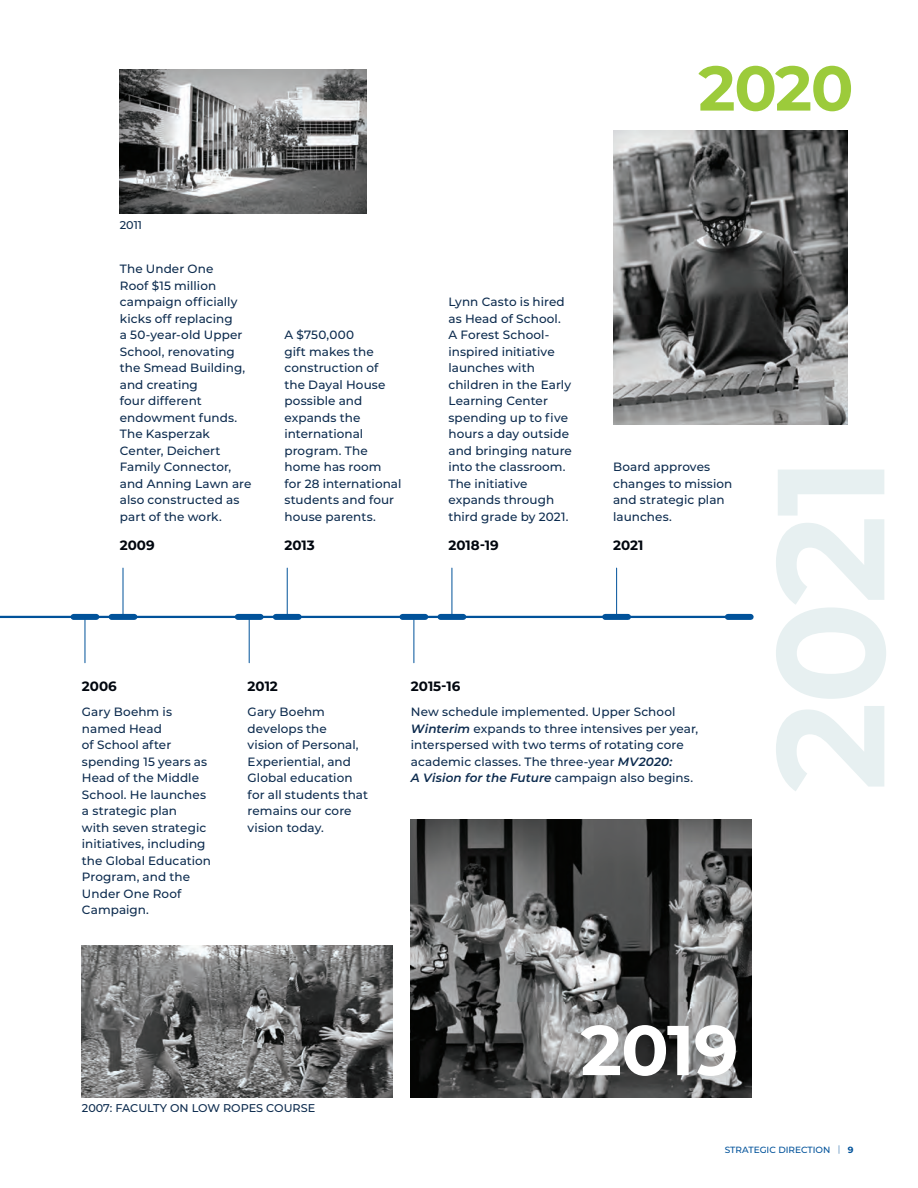
<style>
.page{position:relative;width:918px;height:1188px;background:#fff}
.page>*{position:absolute;margin:0;border:0;box-sizing:border-box;transform-origin:0 0}
.t1{font:700 152.25px "Montserrat";color:#e7f0f1}
.t2{font:700 70.35px "Montserrat";color:#fff}
.t3{font:700 63px "Montserrat";color:#9ccb3b}
.t4{font:700 13.5px "Montserrat";color:#01060e}
.t5{font:500 12px/16.5px "Montserrat";letter-spacing:.005em;color:#0c2b4e}
.t6{font:500 11.25px "Montserrat";letter-spacing:-.005em;color:#0c2b4e}
.t7{font:500 9px "Montserrat";color:#01529a}
.s1{font-weight:600;font-style:italic}
.s2{font-weight:300}
.s3{font-weight:700}
</style>
<div class="page">
<hr style="left:0;top:616px;width:739px;height:2px;background:#01529a">
<img style="left:613px;top:130px;width:235px;height:294px">
<div style="left:728px;top:614px;width:23px;height:6px;background:#01529a"></div>
<hr style="left:452px;top:568px;width:1px;height:49px;background:#01529a">
<hr style="left:616px;top:568px;width:1px;height:49px;background:#01529a">
<hr style="left:287px;top:568px;width:1px;height:49px;background:#01529a">
<hr style="left:123px;top:568px;width:1px;height:49px;background:#01529a">
<div style="left:276px;top:614px;width:23px;height:6px;background:#01529a"></div>
<div style="left:112px;top:614px;width:22px;height:6px;background:#01529a"></div>
<div style="left:441px;top:614px;width:22px;height:6px;background:#01529a"></div>
<div style="left:605px;top:614px;width:23px;height:6px;background:#01529a"></div>
<hr style="left:414px;top:617px;width:1px;height:46px;background:#01529a">
<hr style="left:249px;top:617px;width:1px;height:46px;background:#01529a">
<hr style="left:85px;top:617px;width:1px;height:46px;background:#01529a">
<div style="left:238px;top:614px;width:23px;height:6px;background:#01529a"></div>
<div style="left:74px;top:614px;width:22px;height:6px;background:#01529a"></div>
<div style="left:402px;top:614px;width:23px;height:6px;background:#01529a"></div>
<img style="left:82px;top:945px;width:311px;height:153px">
<img style="left:411px;top:819px;width:341px;height:279px">
<img style="left:120px;top:69px;width:246px;height:144px">
<p class="t3" style="left:698px;top:43px;width:157px">2020</p>
<p class="t6" style="left:120px;top:217px;width:24px">2011</p>
<p class="t5" style="left:120px;top:260px;width:133px">The Under One<br>Roof $15 million campaign officially kicks off replacing<br>a 50-year-old Upper<br>School, renovating the Smead Building, and creating<br>four different endowment funds.<br>The Kasperzak<br>Center, Deichert<br>Family Connector, and Anning Lawn are also constructed as part of the work.</p>
<p class="t4" style="left:120px;top:535px;width:36px">2009</p>
<p class="t5" style="left:284px;top:326px;width:119px">A $750,000<br>gift makes the construction of the Dayal House possible and expands the international program. The home has room for 28 international students and four house parents.</p>
<p class="t4" style="left:284px;top:535px;width:32px">2013</p>
<p class="t5" style="left:448px;top:293px;width:125px">Lynn Casto is hired as Head of School.<br>A Forest School&shy;inspired initiative launches with children in the Early<br>Learning Center spending up to five hours a day outside and bringing nature into the classroom.<br>The initiative expands through third grade by 2021.</p>
<p class="t4" style="left:448px;top:535px;width:52px">2018-19</p>
<p class="t5" style="left:613px;top:458px;width:121px">Board approves changes to mission and strategic plan launches.</p>
<p class="t4" style="left:613px;top:535px;width:32px">2021</p>
<p class="t4" style="left:82px;top:677px;width:36px">2006</p>
<p class="t5" style="left:82px;top:703px;width:131px">Gary Boehm is named Head<br>of School after spending 15 years as<br>Head of the Middle<br>School. He launches a strategic plan<br>with seven strategic initiatives, including the Global Education<br>Program, and the<br>Under One Roof<br>Campaign.</p>
<p class="t4" style="left:248px;top:677px;width:32px">2012</p>
<p class="t5" style="left:248px;top:703px;width:122px">Gary Boehm develops the<br>vision of Personal,<br>Experiential, and<br>Global education for all students that remains our core vision today.</p>
<p class="t4" style="left:411px;top:677px;width:51px">2015-16</p>
<p class="t5" style="left:411px;top:703px;width:289px">New schedule implemented. Upper School <span class="s1">Winterim</span> expands to three intensives per year, interspersed with two terms of rotating core academic classes. The three-year <span class="s1">MV2020:<br>A Vision for the Future</span> campaign also begins.</p>
<p class="t1" style="left:721px;top:792px;width:336px;rotate:-90deg">2021</p>
<p class="t6" style="left:82px;top:1100px;width:235px">2007: FACULTY ON LOW ROPES COURSE</p>
<p class="t2" style="left:581px;top:999px;width:160px">2019</p>
<p class="t7" style="left:725px;top:1143px;width:130px">STRATEGIC DIRECTION <span class="s2">|</span> <span class="s3">9</span></p>
</div>
